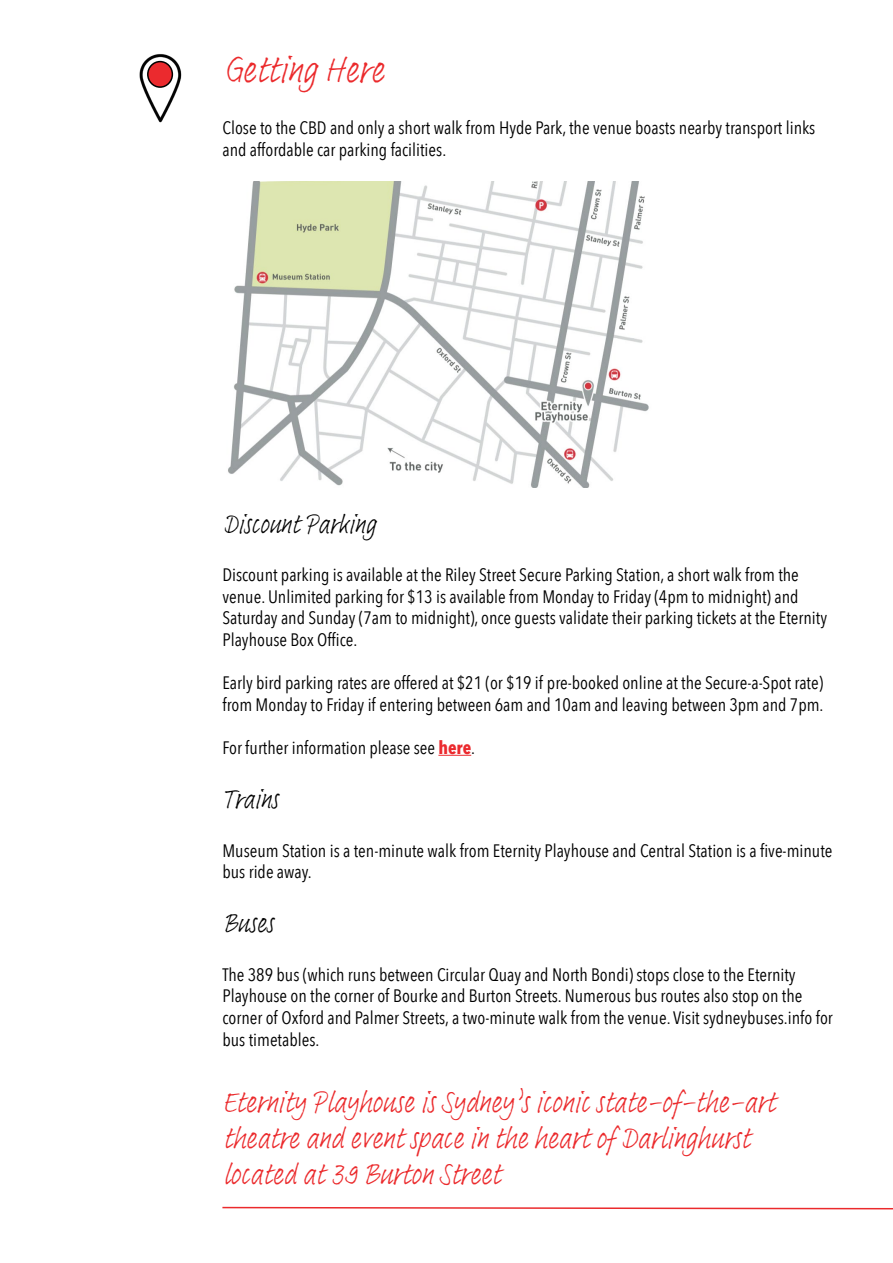
<style>
.page{position:relative;width:893px;height:1263px;background:#fff}
.page>*{position:absolute;margin:0;border:0;box-sizing:border-box;transform-origin:0 0}
.t1{font:37.5px "Adobe Handwriting Frank";color:#eb2a2c}
.t2{font:30px/36px "Adobe Handwriting Frank";color:#eb2a2c}
.t3{font:27px "Adobe Handwriting Frank";color:#000}
.t4{font:18px/21.6px "Avenir Next Condensed";color:#000}
.s1{font-weight:700;color:#eb2a2e}
</style>
<div class="page">
<hr style="left:438px;top:755px;width:33px;height:1px;background:#eb2a2e">
<svg style="left:222px;top:1206px;width:671px;height:4px"></svg>
<img style="left:228px;top:181px;width:421px;height:306px">
<img style="left:139px;top:54px;width:43px;height:69px">
<div style="left:148px;top:62px;width:24px;height:25px;background:#eb2a2e;border-radius:50%"></div>
<div style="left:147px;top:61px;width:26px;height:27px;border:2px solid #000;border-radius:50%"></div>
<h1 class="t1" style="left:222px;top:44px;width:162px">Getting Here</h1>
<p class="t4" style="left:222px;top:116px;width:594px">Close to the CBD and only a short walk from Hyde Park, the venue boasts nearby transport links and affordable car parking facilities.</p>
<h3 class="t3" style="left:222px;top:505px;width:154px">Discount Parking</h3>
<p class="t4" style="left:222px;top:563px;width:606px">Discount parking is available at the Riley Street Secure Parking Station, a short walk from the venue. Unlimited parking for $13 is available from Monday to Friday (4pm to midnight) and Saturday and Sunday (7am to midnight), once guests validate their parking tickets at the Eternity Playhouse Box Office.</p>
<p class="t4" style="left:222px;top:671px;width:603px">Early bird parking rates are offered at $21 (or $19 if pre-booked online at the Secure-a-Spot rate) from Monday to Friday if entering between 6am and 10am and leaving between 3pm and 7pm.</p>
<p class="t4" style="left:222px;top:736px;width:254px">For further information please see <span class="s1">here</span>.</p>
<h3 class="t3" style="left:222px;top:780px;width:57px">Trains</h3>
<p class="t4" style="left:222px;top:838px;width:612px">Museum Station is a ten-minute walk from Eternity Playhouse and Central Station is a five-minute bus ride away.</p>
<h3 class="t3" style="left:222px;top:905px;width:52px">Buses</h3>
<p class="t4" style="left:222px;top:963px;width:612px">The 389 bus (which runs between Circular Quay and North Bondi) stops close to the Eternity Playhouse on the corner of Bourke and Burton Streets. Numerous bus routes also stop on the corner of Oxford and Palmer Streets, a two-minute walk from the venue. Visit sydneybuses.info for bus timetables.</p>
<h2 class="t2" style="left:222px;top:1084px;width:554px">Eternity Playhouse is Sydney’s iconic state-of-the-art theatre and event space in the heart of Darlinghurst located at 39 Burton Street</h2>
</div>
